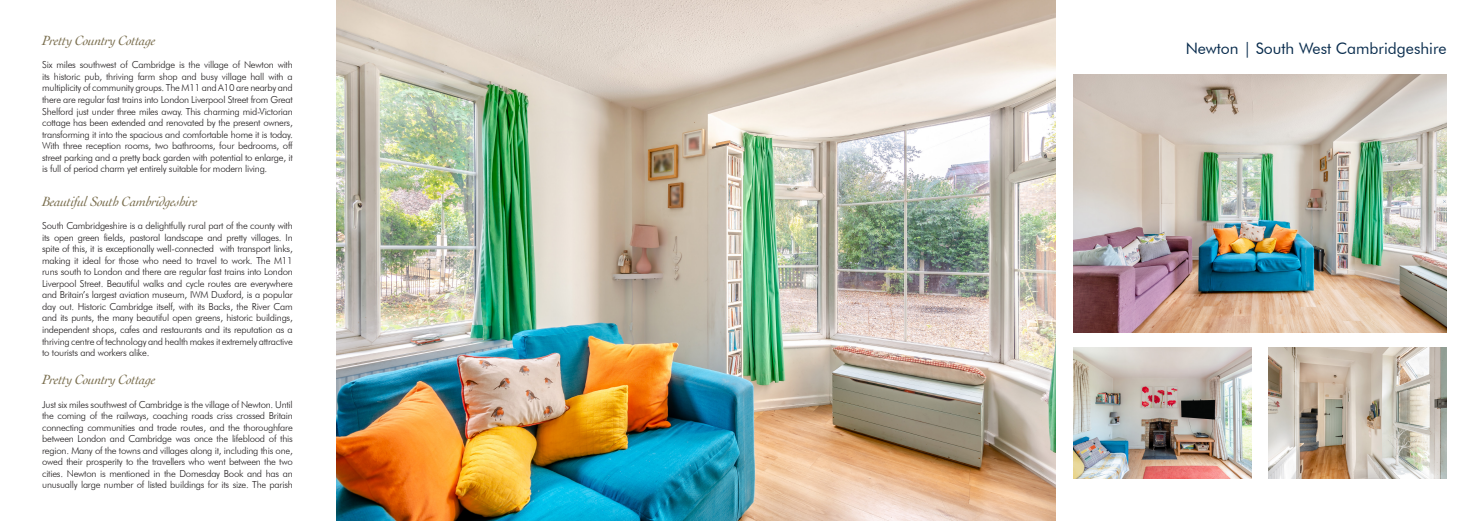
<style>
.page{position:relative;width:1474px;height:521px;background:#fff}
.page>*{position:absolute;margin:0;border:0;box-sizing:border-box;transform-origin:0 0}
.t1{font:15.75px "Futura BT";color:#0a2d4e}
.t2{font:italic 14px "Cochin";letter-spacing:-.025em;color:#7a6e4e}
.t3{font:300 9.62px/11.5px "Futura BT";letter-spacing:-.025em;color:#231f20;text-align:justify}
</style>
<div class="page">
<img style="left:1073px;top:75px;width:373px;height:257px">
<img style="left:336px;top:0;width:719px;height:521px">
<img style="left:1268px;top:347px;width:178px;height:132px">
<img style="left:1073px;top:347px;width:178px;height:132px">
<p class="t2" style="left:42px;top:31px;width:115px">Pretty Country Cottage</p>
<p class="t3" style="left:42px;top:59px;width:252px">Six miles southwest of Cambridge is the village of Newton with its historic pub, thriving farm shop and busy village hall with a multiplicity of community groups. The M11 and A10 are nearby and there are regular fast trains into London Liverpool Street from Great Shelford just under three miles away. This charming mid-Victorian cottage has been extended and renovated by the present owners, transforming it into the spacious and comfortable home it is today.<br>With three reception rooms, two bathrooms, four bedrooms, off street parking and a pretty back garden with potential to enlarge, it is full of period charm yet entirely suitable for modern living.</p>
<p class="t2" style="left:42px;top:192px;width:157px">Beautiful South Cambridgeshire</p>
<p class="t3" style="left:42px;top:220px;width:252px">South Cambridgeshire is a delightfully rural part of the county with its open green fields, pastoral landscape and pretty villages. In spite of this, it is exceptionally well-connected with transport links, making it ideal for those who need to travel to work. The M11 runs south to London and there are regular fast trains into London Liverpool Street. Beautiful walks and cycle routes are everywhere and Britain’s largest aviation museum, IWM Duxford, is a popular day out. Historic Cambridge itself, with its Backs, the River Cam and its punts, the many beautiful open greens, historic buildings, independent shops, cafes and restaurants and its reputation as a thriving centre of technology and health makes it extremely attractive to tourists and workers alike.</p>
<p class="t2" style="left:42px;top:370px;width:115px">Pretty Country Cottage</p>
<p class="t3" style="left:42px;top:398px;width:252px">Just six miles southwest of Cambridge is the village of Newton. Until the coming of the railways, coaching roads criss crossed Britain connecting communities and trade routes, and the thoroughfare between London and Cambridge was once the lifeblood of this region. Many of the towns and villages along it, including this one, owed their prosperity to the travellers who went between the two cities. Newton is mentioned in the Domesday Book and has an unusually large number of listed buildings for its size. The parish</p>
<p class="t1" style="left:1185px;top:39px;width:262px">Newton | South West Cambridgeshire</p>
</div>
